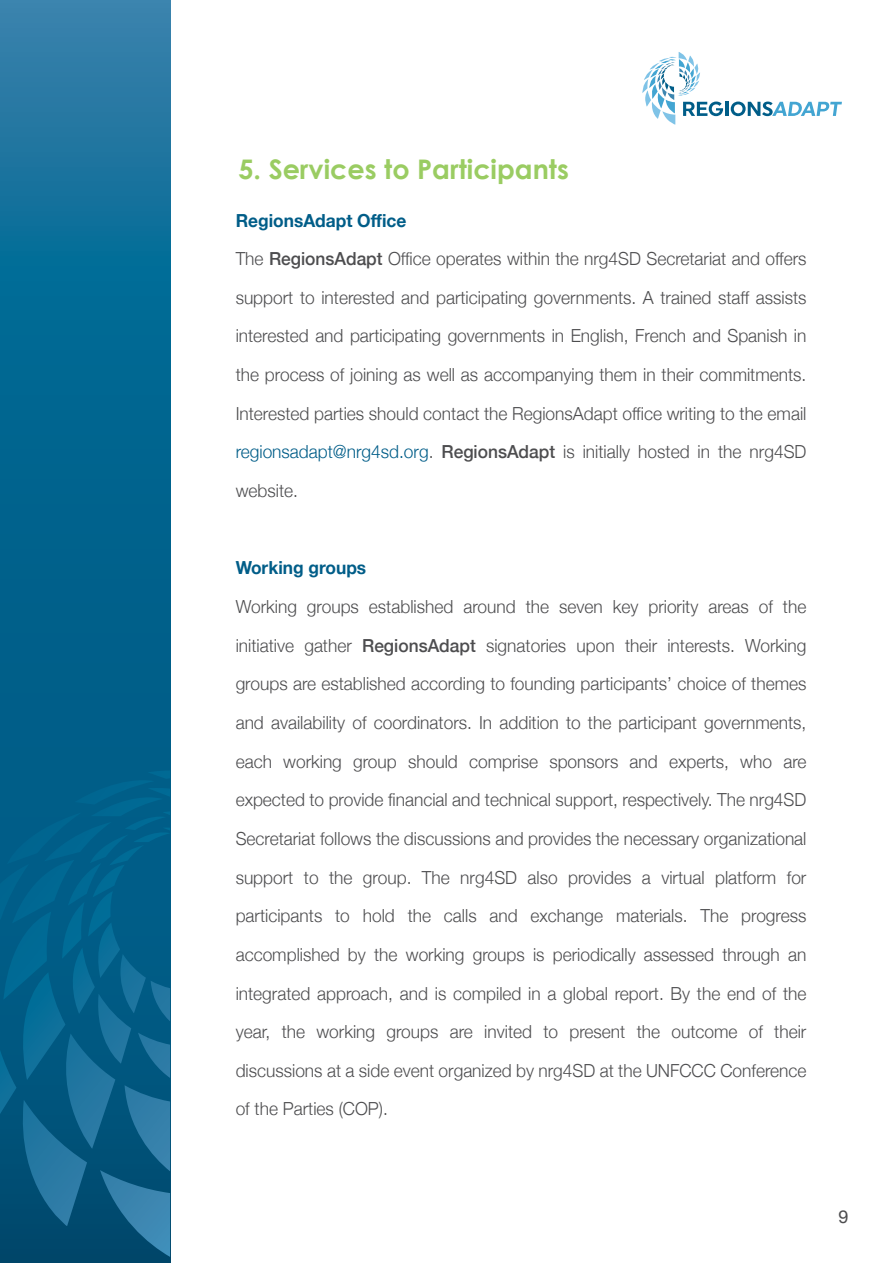
<style>
.page{position:relative;width:893px;height:1263px;background:#fff}
.page>*{position:absolute;margin:0;border:0;box-sizing:border-box;transform-origin:0 0}
.t1{font:700 27px "Century Gothic";color:#9acc62}
.t2{font:300 18px/38.7px "Helvetica Neue";color:#4d4d4f;scale:.96 1}
.t3{font:700 18px "Helvetica Neue";color:#005d88;scale:.96 1}
.t4{font:18px "Helvetica Neue";color:#4d4d4f}
.s1{font-weight:700;color:#005d88}
.s2{font-weight:500}
.s3{color:#005d88}
</style>
<div class="page">
<svg style="left:0;top:0;width:170px;height:1263px;background:#0b6994"></svg>
<svg style="left:642px;top:52px;width:81px;height:73px"></svg>
<hr style="left:725px;top:102px;width:3px;height:14px;background:#005d88">
<svg style="left:731px;top:102px;width:111px;height:14px"></svg>
<svg style="left:0;top:770px;width:170px;height:487px;background:#076089"></svg>
<h1 class="t1" style="left:238px;top:153px;width:332px">5. Services to Participants</h1>
<p class="t2" style="left:236px;top:199px;width:596px"><span class="s1">RegionsAdapt Office<br></span>The <span class="s2">RegionsAdapt</span> Office operates within the nrg4SD Secretariat and offers support to interested and participating governments. A trained staff assists interested and participating governments in English, French and Spanish in the process of joining as well as accompanying them in their commitments.<br>Interested parties should contact the RegionsAdapt office writing to the email <span class="s3">regionsadapt@nrg4sd.org</span>. <span class="s2">RegionsAdapt</span> is initially hosted in the nrg4SD website.</p>
<p class="t3" style="left:236px;top:554px;width:138px">Working groups</p>
<p class="t2" style="left:236px;top:586px;width:596px;text-align:justify">Working groups established around the seven key priority areas of the initiative gather <span class="s2">RegionsAdapt</span> signatories upon their interests. Working groups are established according to founding participants’ choice of themes and availability of coordinators. In addition to the participant governments, each working group should comprise sponsors and experts, who are expected to provide financial and technical support, respectively. The nrg4SD Secretariat follows the discussions and provides the necessary organizational support to the group. The nrg4SD also provides a virtual platform for participants to hold the calls and exchange materials. The progress accomplished by the working groups is periodically assessed through an integrated approach, and is compiled in a global report. By the end of the year, the working groups are invited to present the outcome of their discussions at a side event organized by nrg4SD at the UNFCCC Conference of the Parties (COP).</p>
<p class="t4" style="left:838px;top:1204px;width:12px">9</p>
</div>
